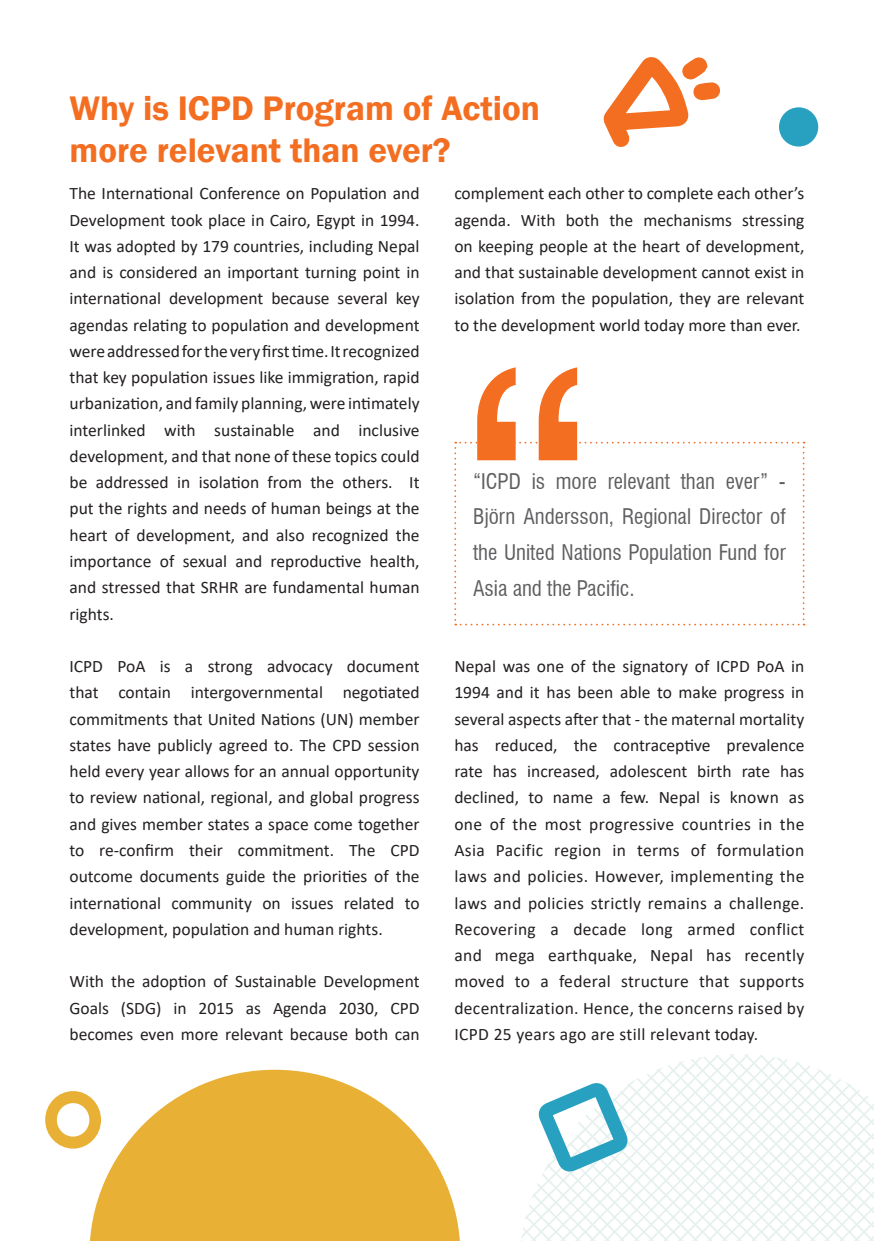
<style>
.page{position:relative;width:874px;height:1241px;background:#fff}
.page>*{position:absolute;margin:0;border:0;box-sizing:border-box;transform-origin:0 0}
.t1{font:600 35px/42px "Franklin Gothic";color:#f36e21}
.t2{font:condensed 21px/35.7px "Swiss 721 BT";color:#5f5f62;text-align:justify}
.t3{font:17.5px/26.2px "Calibri";color:#231f20;text-align:justify}
</style>
<div class="page">
<svg style="left:454px;top:367px;width:350px;height:258px"></svg>
<svg style="left:521px;top:1054px;width:352px;height:186px"></svg>
<svg style="left:45px;top:1091px;width:44px;height:57px"></svg>
<svg style="left:89px;top:1069px;width:371px;height:171px;fill:#e8b135"></svg>
<svg style="left:603px;top:57px;width:117px;height:90px"></svg>
<div style="left:778px;top:107px;width:39px;height:39px;background:#28a1c0;border-radius:50%"></div>
<p class="t1" style="left:69px;top:87px;width:472px">Why is ICPD Program of Action more relevant than ever?</p>
<p class="t3" style="left:69px;top:180px;width:351px">The International Conference on Population and Development took place in Cairo, Egypt in 1994.<br>It was adopted by 179 countries, including Nepal and is considered an important turning point in international development because several key agendas relating to population and development were addressed for the very first time. It recognized that key population issues like immigration, rapid urbanization, and family planning, were intimately interlinked with sustainable and inclusive development, and that none of these topics could be addressed in isolation from the others. It put the rights and needs of human beings at the heart of development, and also recognized the importance of sexual and reproductive health, and stressed that SRHR are fundamental human rights.</p>
<p class="t3" style="left:69px;top:652px;width:351px">ICPD PoA is a strong advocacy document that contain intergovernmental negotiated commitments that United Nations (UN) member states have publicly agreed to. The CPD session held every year allows for an annual opportunity to review national, regional, and global progress and gives member states a space come together to re-confirm their commitment. The CPD outcome documents guide the priorities of the international community on issues related to development, population and human rights.</p>
<p class="t3" style="left:69px;top:967px;width:351px">With the adoption of Sustainable Development Goals (SDG) in 2015 as Agenda 2030, CPD becomes even more relevant because both can</p>
<p class="t3" style="left:454px;top:180px;width:351px">complement each other to complete each other’s agenda. With both the mechanisms stressing on keeping people at the heart of development, and that sustainable development cannot exist in isolation from the population, they are relevant to the development world today more than ever.</p>
<p class="t2" style="left:472px;top:463px;width:314px">“ICPD is more relevant than ever” - Björn Andersson, Regional Director of the United Nations Population Fund for Asia and the Pacific.</p>
<p class="t3" style="left:454px;top:652px;width:351px">Nepal was one of the signatory of ICPD PoA in 1994 and it has been able to make progress in several aspects after that - the maternal mortality has reduced, the contraceptive prevalence rate has increased, adolescent birth rate has declined, to name a few. Nepal is known as one of the most progressive countries in the Asia Pacific region in terms of formulation laws and policies. However, implementing the laws and policies strictly remains a challenge.<br>Recovering a decade long armed conflict and mega earthquake, Nepal has recently moved to a federal structure that supports decentralization. Hence, the concerns raised by ICPD 25 years ago are still relevant today.</p>
</div>
